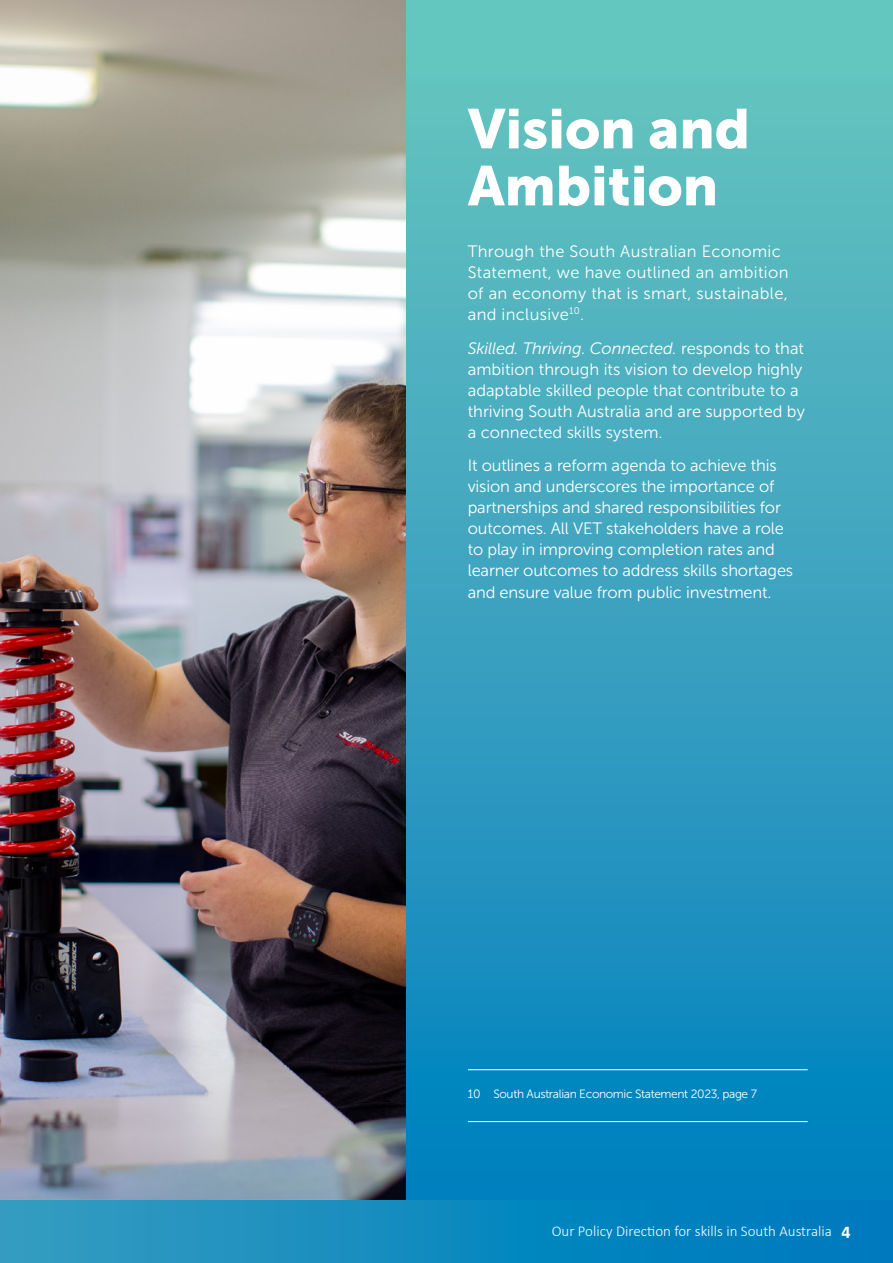
<style>
.page{position:relative;width:893px;height:1263px;background:#fff}
.page>*{position:absolute;margin:0;border:0;box-sizing:border-box;transform-origin:0 0}
.t1{font:55.5px/57px "Museo Sans 900";color:#fff}
.t2{font:16.5px/21px "Museo Sans 300";letter-spacing:-.01em;color:#fff}
.t3{font:16.5px/21px "Museo Sans 300";letter-spacing:.02em;color:#fff}
.t4{font:300 15px "Calibri";color:#fff}
.t5{font:12px "Museo Sans 300";letter-spacing:-.03em;color:#fff}
.t6{font:300 12px "Calibri";color:#fff}
.s1{font-style:italic}
.s2{font-weight:700;font-size:18px}
</style>
<div class="page">
<div style="left:0;top:1199px;width:893px;height:64px;background:linear-gradient(to right,#329cc0,#0078be)"></div>
<img style="left:0;top:0;width:406px;height:1199px">
<div style="left:406px;top:0;width:487px;height:1199px;background:linear-gradient(to bottom,#6ec7bf,#027fbf)"></div>
<hr style="left:468px;top:1069px;width:340px;height:1px;background:#fff">
<hr style="left:468px;top:1121px;width:340px;height:1px;background:#fff">
<h1 class="t1" style="left:468px;top:100px;width:284px">Vision and<br>Ambition</h1>
<p class="t3" style="left:468px;top:241px;width:322px">Through the South Australian Economic Statement, we have outlined an ambition of an economy that is smart, sustainable, and inclusive<sup>10</sup>.</p>
<p class="t2" style="left:468px;top:338px;width:339px"><span class="s1">Skilled. Thriving. Connected.</span> responds to that ambition through its vision to develop highly adaptable skilled people that contribute to a thriving South Australia and are supported by a connected skills system.</p>
<p class="t2" style="left:468px;top:455px;width:327px">It outlines a reform agenda to achieve this vision and underscores the importance of partnerships and shared responsibilities for outcomes. All VET stakeholders have a role to play in improving completion rates and learner outcomes to address skills shortages and ensure value from public investment.</p>
<p class="t5" style="left:468px;top:1088px;width:291px">10 South Australian Economic Statement 2023, page 7</p>
<p class="t4" style="left:552px;top:1222px;width:282px">Our Policy Direction for skills in South Australia</p>
<p class="t6" style="left:673px;top:1225px;width:179px">National VET Completions Report <span class="s2">4</span></p>
</div>
